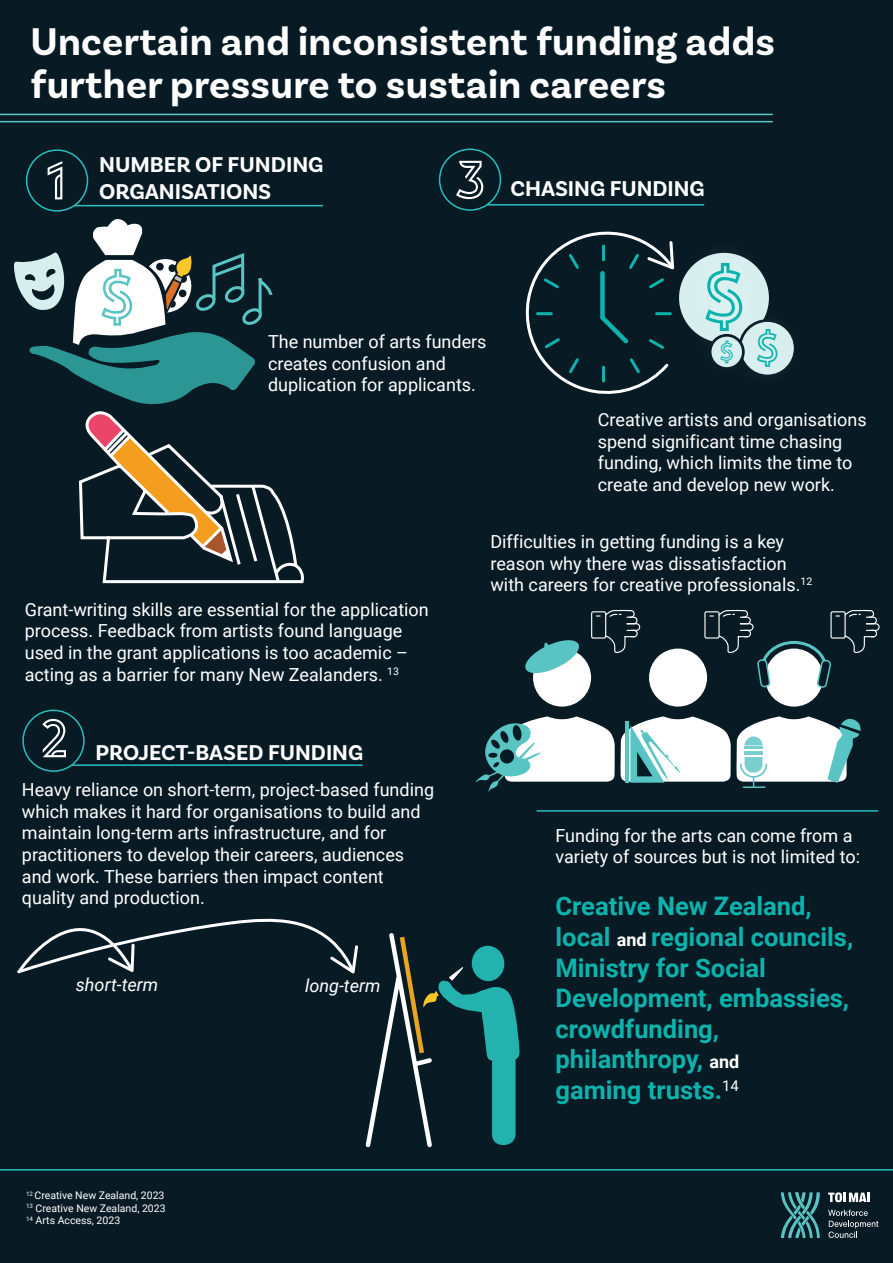
<style>
.page{position:relative;width:893px;height:1263px;background:#081b25}
.page>*{position:absolute;margin:0;border:0;box-sizing:border-box;transform-origin:0 0}
.t1{font:73.65px "Te Wao Nui O Toi";color:#0cb3ad}
.t2{font:61.5px "Te Wao Nui O Toi";color:#58c4c3}
.t3{font:54px "Te Wao Nui O Toi";color:#fff}
.t4{font:700 40.5px/43.5px "Basic Sans";letter-spacing:.01em;color:#fff}
.t5{font:700 25.5px/30.6px "Roboto";color:#0cb3ad}
.t6{font:24.6px "Te Wao Nui O Toi";color:#0cb3ad}
.t7{font:700 22.5px "Basic Sans";color:#fff}
.t8{font:18px/21.6px "Roboto";color:#fff}
.t9{font:italic 18px "Roboto";color:#fff}
.t10{font:10.5px/12.6px "Roboto";color:#fff;text-align:justify}
.s1{font-size:40.95px}
.s2{font-size:18px;color:#fff}
</style>
<div class="page">
<svg style="left:828px;top:1192px;width:42px;height:10px"></svg>
<svg style="left:828px;top:1209px;width:50px;height:29px"></svg>
<svg style="left:781px;top:1192px;width:39px;height:46px"></svg>
<hr style="left:0;top:121px;width:772px;height:1px;background:#59c4c3">
<hr style="left:0;top:114px;width:772px;height:1px;background:#59c4c3">
<hr style="left:0;top:1169px;width:893px;height:1px;background:#28bebd">
<svg style="left:17px;top:918px;width:503px;height:230px"></svg>
<svg style="left:525px;top:231px;width:126px;height:163px"></svg>
<hr style="left:74px;top:205px;width:248px;height:1px;background:#28bebd">
<div style="left:26px;top:149px;width:62px;height:63px;border:2px solid #28bebc;border-radius:50%"></div>
<hr style="left:487px;top:204px;width:217px;height:2px;background:#28bebd">
<div style="left:439px;top:148px;width:62px;height:63px;border:2px solid #28bebc;border-radius:50%"></div>
<hr style="left:537px;top:810px;width:341px;height:2px;background:#28bebd">
<hr style="left:72px;top:764px;width:290px;height:2px;background:#28bebd">
<div style="left:22px;top:709px;width:63px;height:63px;border:2px solid #28bebc;border-radius:50%"></div>
<svg style="left:14px;top:219px;width:290px;height:365px"></svg>
<img style="left:651px;top:241px;width:117px;height:140px">
<img style="left:708px;top:287px;width:86px;height:85px">
<img style="left:674px;top:299px;width:105px;height:82px">
<div style="left:533px;top:648px;width:58px;height:59px;background:#fff;border-radius:50%"></div>
<div style="left:649px;top:648px;width:58px;height:59px;background:#fff;border-radius:50%"></div>
<div style="left:765px;top:648px;width:58px;height:59px;background:#fff;border-radius:50%"></div>
<svg style="left:475px;top:716px;width:386px;height:76px"></svg>
<svg style="left:525px;top:640px;width:56px;height:35px"></svg>
<div style="left:591px;top:611px;width:15px;height:28px;border:1px solid #fff;border-radius:2px"></div>
<svg style="left:597px;top:610px;width:43px;height:43px"></svg>
<div style="left:704px;top:611px;width:16px;height:28px;border:1px solid #fff;border-radius:2px"></div>
<svg style="left:710px;top:610px;width:170px;height:79px"></svg>
<p class="t4" style="left:30px;top:20px;width:746px">Uncertain and inconsistent funding adds further pressure to sustain careers</p>
<p class="t3" style="left:46px;top:152px;width:21px">1</p>
<p class="t7" style="left:99px;top:151px;width:226px">NUMBER OF FUNDING</p>
<p class="t7" style="left:99px;top:178px;width:174px">ORGANISATIONS</p>
<p class="t2" style="left:100px;top:266px;width:35px">$</p>
<p class="t3" style="left:454px;top:151px;width:33px">3</p>
<p class="t8" style="left:268px;top:330px;width:220px">The number of arts funders creates confusion and duplication for applicants.</p>
<p class="t7" style="left:510px;top:174px;width:196px">CHASING FUNDING</p>
<p class="t1" style="left:704px;top:259px;width:41px">$</p>
<p class="t6" style="left:720px;top:339px;width:60px">$ <span class="s1">$</span></p>
<p class="t8" style="left:598px;top:408px;width:270px">Creative artists and organisations spend significant time chasing funding, which limits the time to create and develop new work.</p>
<p class="t8" style="left:490px;top:530px;width:323px">Difficulties in getting funding is a key reason why there was dissatisfaction with careers for creative professionals.<sup>12</sup></p>
<p class="t8" style="left:25px;top:598px;width:405px">Grant-writing skills are essential for the application process. Feedback from artists found language used in the grant applications is too academic – acting as a barrier for many New Zealanders. <sup>13</sup></p>
<p class="t3" style="left:40px;top:710px;width:29px">2</p>
<p class="t7" style="left:95px;top:739px;width:269px">PROJECT-BASED FUNDING</p>
<p class="t8" style="left:22px;top:778px;width:414px">Heavy reliance on short-term, project-based funding which makes it hard for organisations to build and maintain long-term arts infrastructure, and for practitioners to develop their careers, audiences and work. These barriers then impact content quality and production.</p>
<p class="t9" style="left:76px;top:972px;width:84px">short-term</p>
<p class="t9" style="left:305px;top:973px;width:77px">long-term</p>
<p class="t10" style="left:26px;top:1189px;width:141px"><sup>12</sup> Creative New Zealand, 2023<br><sup>13</sup> Creative New Zealand, 2023<br><sup>14</sup> Arts Access, 2023</p>
<p class="t8" style="left:556px;top:824px;width:306px">Funding for the arts can come from a variety of sources but is not limited to:</p>
<p class="t5" style="left:556px;top:890px;width:299px">Creative New Zealand, local <span class="s2">and</span> regional councils,<br>Ministry for Social<br>Development, embassies, crowdfunding, philanthropy, <span class="s2">and<br></span>gaming trusts.<sup>14</sup></p>
</div>
